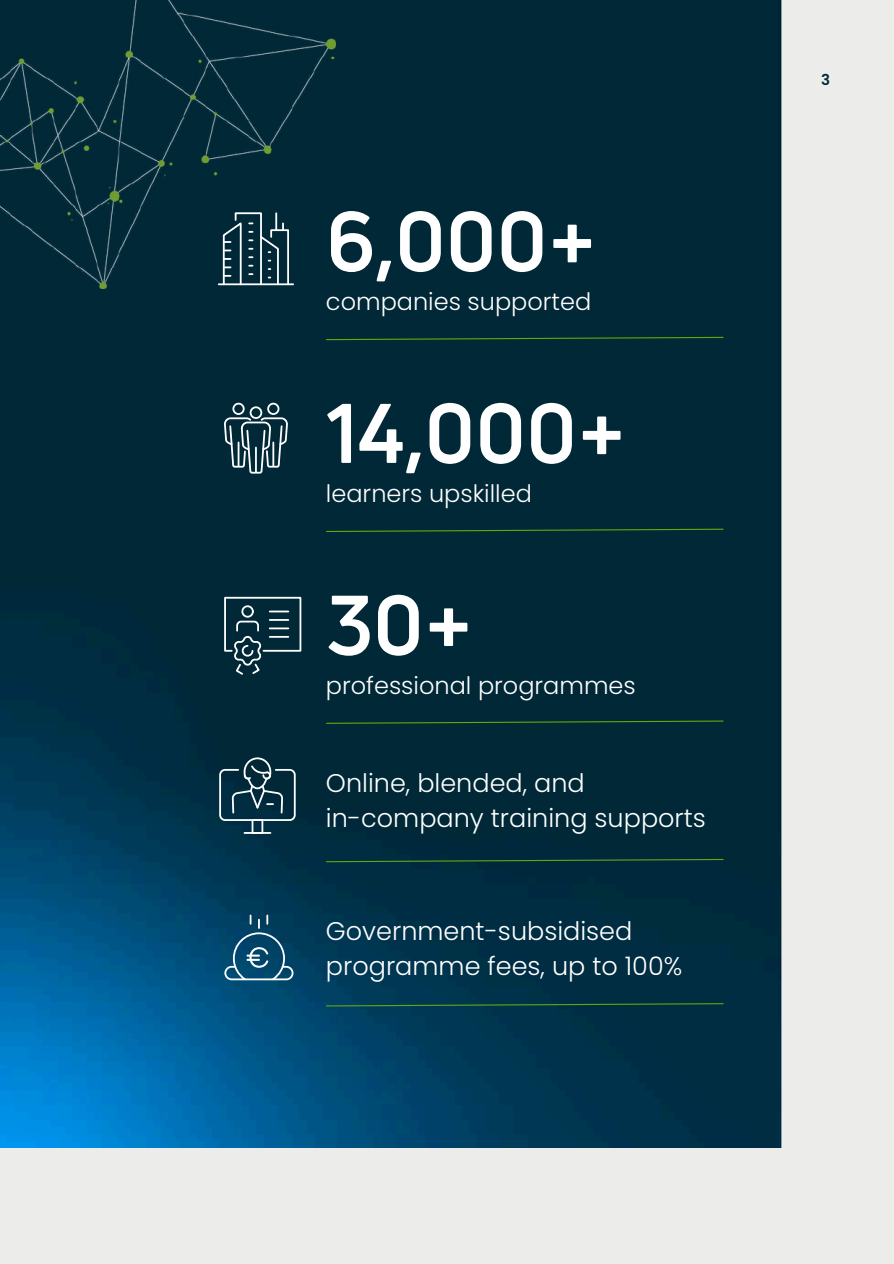
<style>
.page{position:relative;width:894px;height:1264px;background:#fff}
.page>*{position:absolute;margin:0;border:0;box-sizing:border-box;transform-origin:0 0}
.t1{font:700 82.5px "Uni Neue";color:#fff}
.t2{font:300 25.5px/35px "Poppins";color:#fff}
.t3{font:300 24px "Poppins";color:#fff}
.t4{font:600 15px "Poppins";color:#002a3a}
</style>
<div class="page">
<div style="left:0;top:0;width:893px;height:1263px;background:#ececea"></div>
<img style="left:0;top:0;width:781px;height:1147px">
<img style="left:0;top:0;width:335px;height:288px">
<hr style="left:219px;top:283px;width:74px;height:2px;background:#fff">
<svg style="left:222px;top:211px;width:68px;height:75px;background:#30505c"></svg>
<svg style="left:325px;top:336px;width:399px;height:5px;background:#16442c"></svg>
<svg style="left:325px;top:528px;width:399px;height:4px;background:#1b4b2a"></svg>
<svg style="left:325px;top:720px;width:399px;height:4px;background:#1b4b2a"></svg>
<svg style="left:325px;top:858px;width:399px;height:4px;background:#1b4b2f"></svg>
<svg style="left:325px;top:1002px;width:399px;height:5px;background:#164d3e"></svg>
<div style="left:224px;top:965px;width:69px;height:15px;border:2px solid #fff;border-radius:6px"></div>
<svg style="left:232px;top:915px;width:54px;height:66px;background:#265e7d"></svg>
<div style="left:232px;top:403px;width:12px;height:12px;border:2px solid #fff;border-radius:50%"></div>
<div style="left:267px;top:403px;width:12px;height:12px;border:2px solid #fff;border-radius:50%"></div>
<div style="left:249px;top:406px;width:13px;height:13px;border:2px solid #fff;border-radius:50%"></div>
<svg style="left:223px;top:416px;width:66px;height:58px;background:#3c5a66"></svg>
<div style="left:251px;top:819px;width:12px;height:14px;border:2px solid #fff"></div>
<svg style="left:244px;top:832px;width:26px;height:1px"></svg>
<div style="left:219px;top:769px;width:76px;height:52px;border:2px solid #fff;border-radius:5px"></div>
<svg style="left:231px;top:756px;width:52px;height:58px;background:#274a58"></svg>
<svg style="left:223px;top:596px;width:79px;height:80px;background:#254754"></svg>
<h1 class="t1" style="left:326px;top:184px;width:272px">6,000+</h1>
<p class="t3" style="left:326px;top:285px;width:267px">companies supported</p>
<h1 class="t1" style="left:326px;top:376px;width:302px">14,000+</h1>
<p class="t3" style="left:326px;top:477px;width:207px">learners upskilled</p>
<h1 class="t1" style="left:326px;top:568px;width:149px">30+</h1>
<p class="t3" style="left:326px;top:668px;width:311px">professional programmes</p>
<p class="t2" style="left:326px;top:765px;width:381px">Online, blended, and in-company training supports</p>
<p class="t2" style="left:326px;top:913px;width:357px">Government-subsidised programme fees, up to 100%</p>
<p class="t4" style="left:820px;top:70px;width:10px">3</p>
</div>
